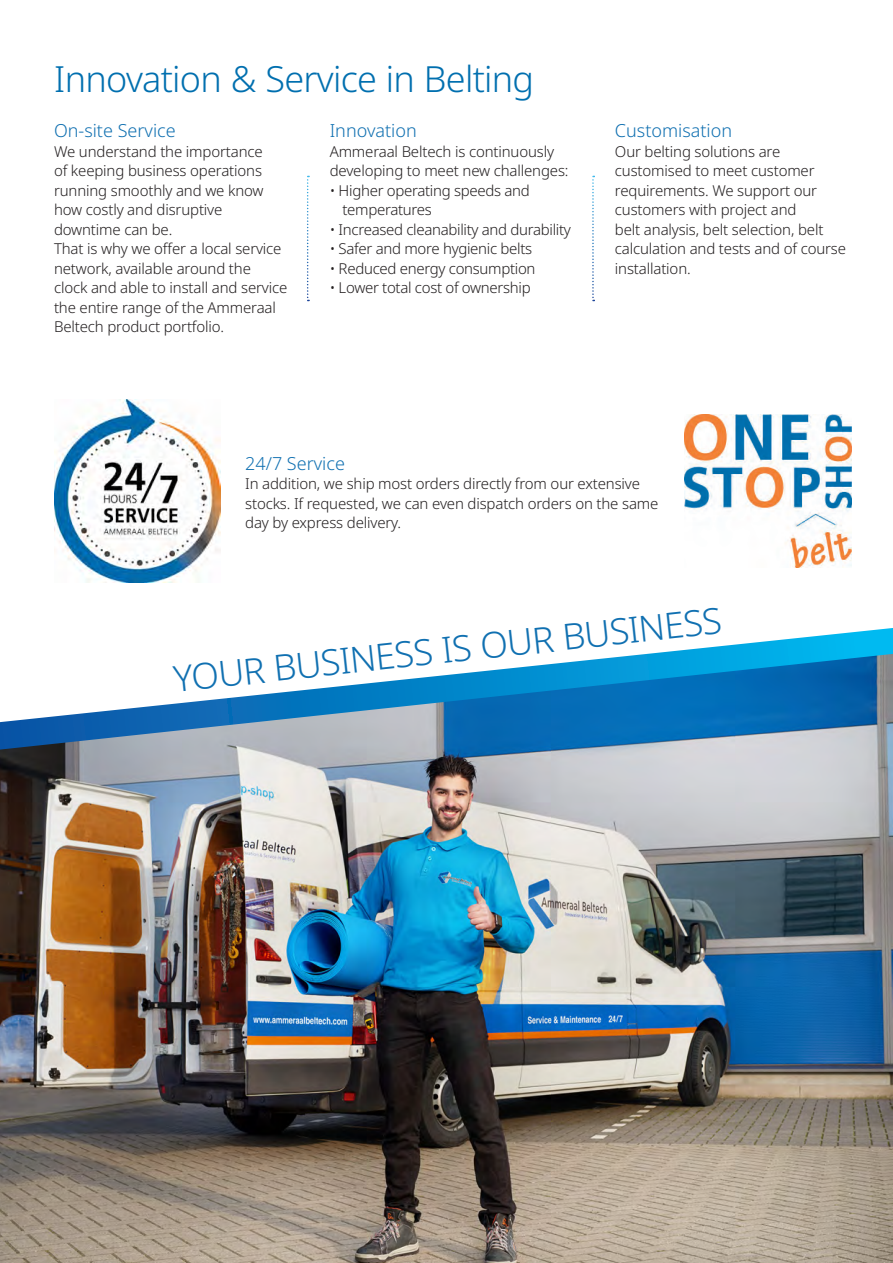
<style>
.page{position:relative;width:893px;height:1263px;background:#fff}
.page>*{position:absolute;margin:0;border:0;box-sizing:border-box;transform-origin:0 0}
.t1{font:300 36px "Noto Sans";letter-spacing:-.02em;color:#006faf}
.t2{font:300 36px "Noto Sans";color:#1070b1}
.MG_Section_Header{font:300 18px "Noto Sans";color:#1070b1}
.MG_Section_Header-2{font:300 15px/19.5px "Noto Sans";letter-spacing:-.01em;color:#231f20}
</style>
<div class="page">
<svg style="left:307px;top:176px;width:2px;height:125px"></svg>
<svg style="left:592px;top:176px;width:2px;height:125px"></svg>
<img style="left:0;top:750px;width:893px;height:513px">
<svg style="left:0;top:722px;width:892px;height:28px;background:#6492b8"></svg>
<svg style="left:2px;top:426px;width:890px;height:296px"></svg>
<img style="left:54px;top:399px;width:167px;height:183px">
<img style="left:684px;top:414px;width:167px;height:153px">
<hr style="left:892px;top:628px;width:1px;height:372px;background:#fff">
<p class="t1" style="left:54px;top:54px;width:481px">Innovation &amp; Service in Belting</p>
<p class="MG_Section_Header" style="left:54px;top:118px;width:123px">On-site Service</p>
<p class="MG_Section_Header-2" style="left:54px;top:142px;width:211px;text-align:justify">We understand the importance of keeping business operations running smoothly and we know</p>
<p class="MG_Section_Header-2" style="left:54px;top:200px;width:170px">how costly and disruptive</p>
<p class="MG_Section_Header-2" style="left:54px;top:220px;width:120px">downtime can be.</p>
<p class="MG_Section_Header-2" style="left:54px;top:239px;width:235px">That is why we offer a local service network, available around the clock and able to install and service the entire range of the Ammeraal<br>Beltech product portfolio.</p>
<p class="MG_Section_Header" style="left:330px;top:118px;width:89px">Innovation</p>
<p class="MG_Section_Header-2" style="left:330px;top:142px;width:240px">Ammeraal Beltech is continuously developing to meet new challenges:</p>
<p class="MG_Section_Header-2" style="left:342px;top:181px;width:189px;text-indent:-13px">• Higher operating speeds and temperatures</p>
<p class="MG_Section_Header-2" style="left:330px;top:220px;width:243px">• Increased cleanability and durability</p>
<p class="MG_Section_Header-2" style="left:330px;top:239px;width:204px">• Safer and more hygienic belts</p>
<p class="MG_Section_Header-2" style="left:330px;top:259px;width:207px">• Reduced energy consumption</p>
<p class="MG_Section_Header-2" style="left:330px;top:278px;width:202px">• Lower total cost of ownership</p>
<p class="MG_Section_Header" style="left:615px;top:118px;width:119px">Customisation</p>
<p class="MG_Section_Header-2" style="left:615px;top:142px;width:233px">Our belting solutions are customised to meet customer requirements. We support our customers with project and<br>belt analysis, belt selection, belt calculation and tests and of course installation.</p>
<p class="MG_Section_Header" style="left:245px;top:450px;width:101px">24/7 Service</p>
<p class="MG_Section_Header-2" style="left:245px;top:474px;width:415px">In addition, we ship most orders directly from our extensive stocks. If requested, we can even dispatch orders on the same day by express delivery.</p>
<p class="t2" style="left:171px;top:653px;width:553px;rotate:-6deg">YOUR BUSINESS IS OUR BUSINESS</p>
</div>
